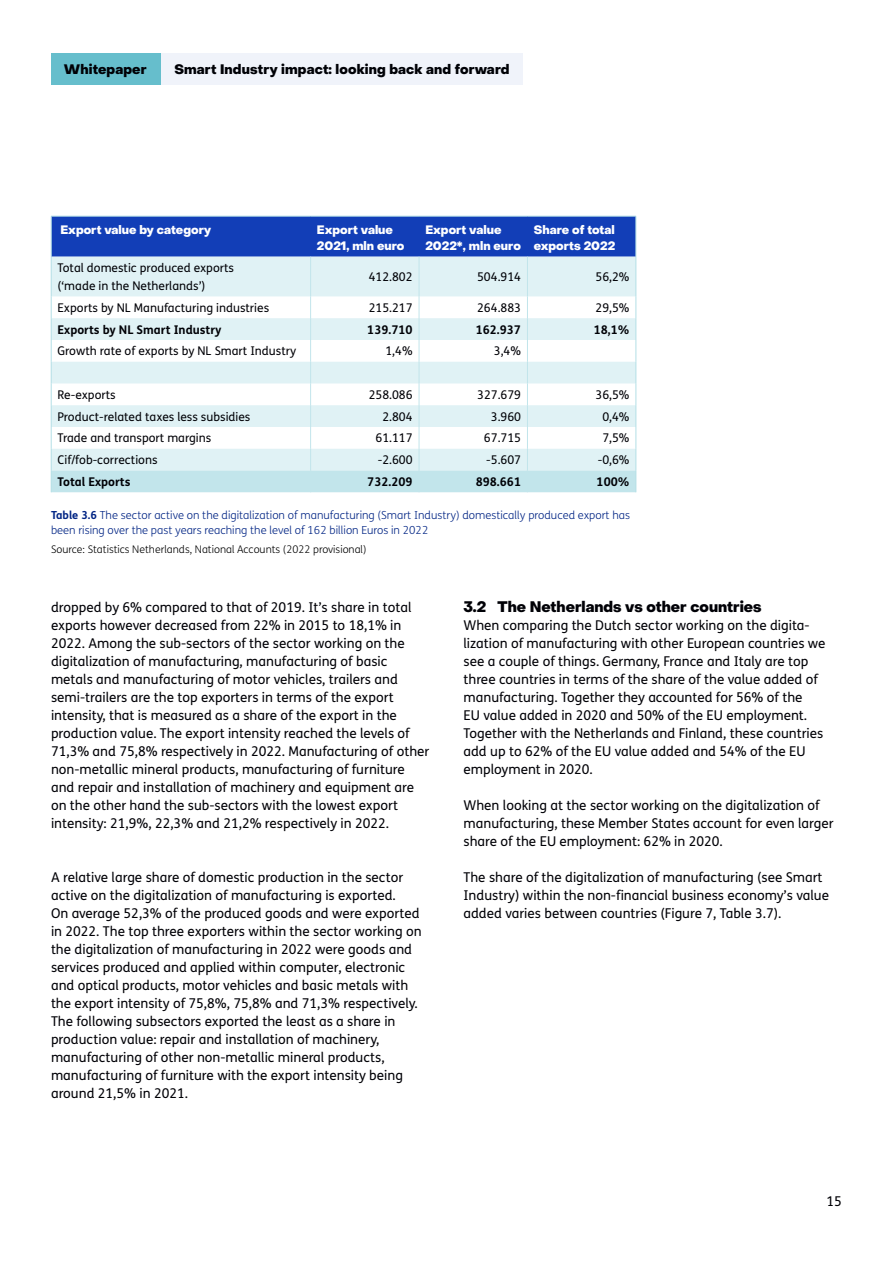
<style>
.page{position:relative;width:893px;height:1263px;background:#fff}
.page>*{position:absolute;margin:0;border:0;box-sizing:border-box;transform-origin:0 0}
.K1_Kop_paragraaf{font:800 15px "PP Object Sans";color:#000106}
.BT1_broodtekst{font:13.5px/18px "FS Me Pro";color:#000106}
.t1{font:800 13.5px "PP Object Sans";letter-spacing:.01em;color:#000106}
.Tabel_Body{font:12px "FS Me Pro";color:#000106}
.Kolom_titel{font:800 12px/16.5px "PP Object Sans";color:#fff}
.Tabel_totaal{font:700 12px "FS Me Pro";color:#000106}
.t2{font:300 11.1px/15px "FS Me Pro";color:#002484}
.t3{font:300 10.5px "FS Me Pro";color:#000}
.s1{font-weight:700}
</style>
<div class="page">
<div style="left:52px;top:217px;width:584px;height:40px;background:#123eb7"></div>
<div style="left:52px;top:257px;width:584px;height:39px;background:#e0f2f5"></div>
<hr style="left:310px;top:257px;width:1px;height:39px;background:#c2e5eb">
<hr style="left:419px;top:257px;width:1px;height:39px;background:#c2e5eb">
<hr style="left:527px;top:257px;width:1px;height:39px;background:#c2e5eb">
<hr style="left:51px;top:216px;width:260px;height:1px;background:#b3dfe6">
<hr style="left:51px;top:216px;width:1px;height:41px;background:#b3dfe6">
<hr style="left:311px;top:216px;width:108px;height:1px;background:#b3dfe6">
<hr style="left:419px;top:216px;width:108px;height:1px;background:#b3dfe6">
<hr style="left:527px;top:216px;width:109px;height:1px;background:#b3dfe6">
<hr style="left:636px;top:216px;width:1px;height:41px;background:#b3dfe6">
<hr style="left:51px;top:257px;width:1px;height:39px;background:#b3dfe6">
<hr style="left:636px;top:257px;width:1px;height:39px;background:#b3dfe6">
<svg style="left:51px;top:296px;width:586px;height:196px"></svg>
<div style="left:51px;top:53px;width:111px;height:32px;background:#66becc"></div>
<div style="left:162px;top:53px;width:361px;height:31px;background:#f0f3fa"></div>
<p class="t1" style="left:64px;top:61px;width:84px">Whitepaper</p>
<p class="t1" style="left:174px;top:61px;width:337px">Smart Industry impact: looking back and forward</p>
<p class="Kolom_titel" style="left:61px;top:222px;width:152px">Export value by category</p>
<p class="Kolom_titel" style="left:317px;top:222px;width:89px">Export value<br>2021, mln euro</p>
<p class="Kolom_titel" style="left:425px;top:222px;width:97px">Export value<br>2022*, mln euro</p>
<p class="Kolom_titel" style="left:534px;top:222px;width:83px">Share of total exports 2022</p>
<p class="Tabel_Body" style="left:58px;top:260px;width:178px">Total domestic produced exports</p>
<p class="Tabel_Body" style="left:58px;top:278px;width:149px">(‘made in the Netherlands’)</p>
<p class="Tabel_Body" style="left:369px;top:269px;width:45px">412.802</p>
<p class="Tabel_Body" style="left:477px;top:269px;width:45px">504.914</p>
<p class="Tabel_Body" style="left:595px;top:269px;width:35px">56,2%</p>
<p class="Tabel_Body" style="left:58px;top:299px;width:213px">Exports by NL Manufacturing industries</p>
<p class="Tabel_Body" style="left:369px;top:299px;width:45px">215.217</p>
<p class="Tabel_Body" style="left:477px;top:299px;width:45px">264.883</p>
<p class="Tabel_Body" style="left:595px;top:299px;width:35px">29,5%</p>
<p class="Tabel_totaal" style="left:58px;top:320px;width:166px">Exports by NL Smart Industry</p>
<p class="Tabel_totaal" style="left:367px;top:320px;width:47px">139.710</p>
<p class="Tabel_totaal" style="left:476px;top:320px;width:47px">162.937</p>
<p class="Tabel_totaal" style="left:594px;top:320px;width:37px">18,1%</p>
<p class="Tabel_Body" style="left:58px;top:343px;width:240px">Growth rate of exports by NL Smart Industry</p>
<p class="Tabel_Body" style="left:385px;top:343px;width:29px">1,4%</p>
<p class="Tabel_Body" style="left:494px;top:343px;width:29px">3,4%</p>
<p class="Tabel_Body" style="left:58px;top:386px;width:60px">Re-exports</p>
<p class="Tabel_Body" style="left:369px;top:386px;width:45px">258.086</p>
<p class="Tabel_Body" style="left:477px;top:386px;width:45px">327.679</p>
<p class="Tabel_Body" style="left:595px;top:386px;width:35px">36,5%</p>
<p class="Tabel_Body" style="left:58px;top:408px;width:194px">Product-related taxes less subsidies</p>
<p class="Tabel_Body" style="left:382px;top:408px;width:32px">2.804</p>
<p class="Tabel_Body" style="left:491px;top:408px;width:32px">3.960</p>
<p class="Tabel_Body" style="left:602px;top:408px;width:29px">0,4%</p>
<p class="Tabel_Body" style="left:58px;top:430px;width:155px">Trade and transport margins</p>
<p class="Tabel_Body" style="left:376px;top:430px;width:39px">61.117</p>
<p class="Tabel_Body" style="left:484px;top:430px;width:39px">67.715</p>
<p class="Tabel_Body" style="left:602px;top:430px;width:29px">7,5%</p>
<p class="Tabel_Body" style="left:58px;top:452px;width:102px">Cif/fob-corrections</p>
<p class="Tabel_Body" style="left:378px;top:452px;width:36px">-2.600</p>
<p class="Tabel_Body" style="left:486px;top:452px;width:36px">-5.607</p>
<p class="Tabel_Body" style="left:598px;top:452px;width:33px">-0,6%</p>
<p class="Tabel_totaal" style="left:58px;top:472px;width:74px">Total Exports</p>
<p class="Tabel_totaal" style="left:367px;top:472px;width:47px">732.209</p>
<p class="Tabel_totaal" style="left:476px;top:472px;width:47px">898.661</p>
<p class="Tabel_totaal" style="left:597px;top:472px;width:34px">100%</p>
<p class="t2" style="left:51px;top:507px;width:580px"><span class="s1">Table 3.6</span> The sector active on the digitalization of manufacturing (Smart Industry) domestically produced export has been rising over the past years reaching the level of 162 billion Euros in 2022</p>
<p class="t3" style="left:51px;top:542px;width:317px">Source: Statistics Netherlands, National Accounts (2022 provisional)</p>
<p class="BT1_broodtekst" style="left:51px;top:598px;width:380px">dropped by 6% compared to that of 2019. It’s share in total exports however decreased from 22% in 2015 to 18,1% in 2022. Among the sub-sectors of the sector working on the digitalization of manufacturing, manufacturing of basic metals and manufacturing of motor vehicles, trailers and semi-trailers are the top exporters in terms of the export intensity, that is measured as a share of the export in the production value. The export intensity reached the levels of 71,3% and 75,8% respectively in 2022. Manufacturing of other non-metallic mineral products, manufacturing of furniture and repair and installation of machinery and equipment are on the other hand the sub-sectors with the lowest export intensity: 21,9%, 22,3% and 21,2% respectively in 2022.</p>
<p class="BT1_broodtekst" style="left:51px;top:868px;width:372px">A relative large share of domestic production in the sector active on the digitalization of manufacturing is exported.<br>On average 52,3% of the produced goods and were exported in 2022. The top three exporters within the sector working on the digitalization of manufacturing in 2022 were goods and services produced and applied within computer, electronic and optical products, motor vehicles and basic metals with the export intensity of 75,8%, 75,8% and 71,3% respectively.<br>The following subsectors exported the least as a share in production value: repair and installation of machinery, manufacturing of other non-metallic mineral products, manufacturing of furniture with the export intensity being around 21,5% in 2021.</p>
<h2 class="K1_Kop_paragraaf" style="left:463px;top:598px;width:300px">3.2 The Netherlands vs other countries</h2>
<p class="BT1_broodtekst" style="left:463px;top:616px;width:364px">When comparing the Dutch sector working on the digita&shy;lization of manufacturing with other European countries we see a couple of things. Germany, France and Italy are top three countries in terms of the share of the value added of manufacturing. Together they accounted for 56% of the<br>EU value added in 2020 and 50% of the EU employment.<br>Together with the Netherlands and Finland, these countries add up to 62% of the EU value added and 54% of the EU employment in 2020.</p>
<p class="BT1_broodtekst" style="left:463px;top:796px;width:372px">When looking at the sector working on the digitalization of manufacturing, these Member States account for even larger share of the EU employment: 62% in 2020.</p>
<p class="BT1_broodtekst" style="left:463px;top:868px;width:367px">The share of the digitalization of manufacturing (see Smart<br>Industry) within the non-financial business economy’s value added varies between countries (Figure 7, Table 3.7).</p>
<p class="BT1_broodtekst" style="left:826px;top:1192px;width:17px">15</p>
</div>
